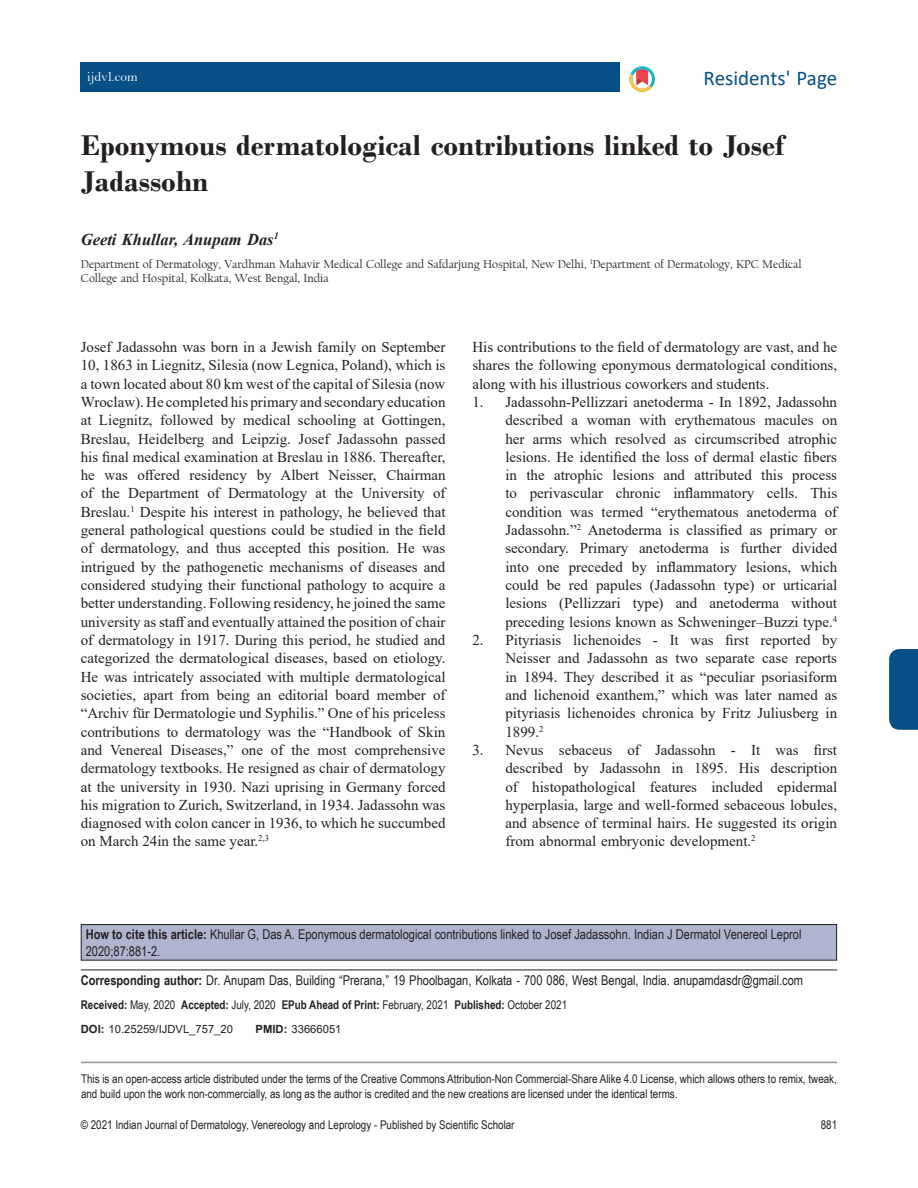
<style>
.page{position:relative;width:918px;height:1188px;background:#fff}
.page>*{position:absolute;margin:0;border:0;box-sizing:border-box;transform-origin:0 0}
.AT{font:700 30px/36px "Bodoni";color:#231f20}
.AH{font:21px "Calibri";color:#065086}
.AU{font:italic 700 16.5px "Times New Roman";color:#231f20}
.TX{font:15px/18.3px "Times New Roman";color:#231f20;text-align:justify}
.L{font:15px/18.3px "Times New Roman";color:#231f20;text-align:justify}
.HTC{font:13.5px/16.5px "Arial Narrow";color:#231f20}
.N_ADD{font:13.5px "Arial Narrow";color:#231f20}
.WEB_LINK{font:13.5px "Bell";color:#fff}
.CR{font:12px/15px "Arial Narrow";color:#231f20}
.AFF{font:12px/14.4px "Californian FB";color:#231f20}
.N_HIS{font:700 12px "Arial Narrow";color:#231f20}
.RF_Verso{font:12px "Arial Narrow";color:#231f20}
.Folio_Recto{font:12px "Arial Narrow";color:#231f20}
.N_DOI{font:11.25px "Arial";color:#231f20}
.s1{font-weight:700}
.s2{font-weight:400}
</style>
<div class="page">
<div style="left:889px;top:649px;width:29px;height:81px;background:#065086"></div>
<div style="left:81px;top:62px;width:539px;height:30px;background:#065086"></div>
<svg style="left:629px;top:66px;width:26px;height:26px"></svg>
<div style="left:81px;top:925px;width:756px;height:35px;background:#afb5ce"></div>
<div style="left:81px;top:924px;width:756px;height:37px;border:1px solid #231f20"></div>
<hr style="left:81px;top:1062px;width:756px;height:1px;background:#939598">
<hr style="left:81px;top:970px;width:756px;height:1px;background:#231f20">
<p class="WEB_LINK" style="left:87px;top:69px;width:52px">ijdvl.com</p>
<p class="AH" style="left:704px;top:63px;width:135px">Residents' Page</p>
<p class="AT" style="left:81px;top:127px;width:705px">Eponymous dermatological contributions linked to Josef<br>Jadassohn</p>
<p class="AU" style="left:81px;top:228px;width:199px">Geeti Khullar, Anupam Das<sup>1</sup></p>
<p class="AFF" style="left:81px;top:257px;width:722px">Department of Dermatology, Vardhman Mahavir Medical College and Safdarjung Hospital, New Delhi, <sup>1</sup>Department of Dermatology, KPC Medical<br>College and Hospital, Kolkata, West Bengal, India</p>
<p class="TX" style="left:81px;top:337px;width:366px">Josef Jadassohn was born in a Jewish family on September 10, 1863 in Liegnitz, Silesia (now Legnica, Poland), which is a town located about 80 km west of the capital of Silesia (now Wroclaw). He completed his primary and secondary education at Liegnitz, followed by medical schooling at Gottingen, Breslau, Heidelberg and Leipzig. Josef Jadassohn passed his final medical examination at Breslau in 1886. Thereafter, he was offered residency by Albert Neisser, Chairman of the Department of Dermatology at the University of Breslau.<sup>1</sup> Despite his interest in pathology, he believed that general pathological questions could be studied in the field of dermatology, and thus accepted this position. He was intrigued by the pathogenetic mechanisms of diseases and considered studying their functional pathology to acquire a better understanding. Following residency, he joined the same university as staff and eventually attained the position of chair of dermatology in 1917. During this period, he studied and categorized the dermatological diseases, based on etiology.<br>He was intricately associated with multiple dermatological societies, apart from being an editorial board member of “Archiv für Dermatologie und Syphilis.” One of his priceless contributions to dermatology was the “Handbook of Skin and Venereal Diseases,” one of the most comprehensive dermatology textbooks. He resigned as chair of dermatology at the university in 1930. Nazi uprising in Germany forced his migration to Zurich, Switzerland, in 1934. Jadassohn was diagnosed with colon cancer in 1936, to which he succumbed on March 24in the same year.<sup>2,3</sup></p>
<p class="TX" style="left:472px;top:337px;width:366px">His contributions to the field of dermatology are vast, and he shares the following eponymous dermatological conditions, along with his illustrious coworkers and students.</p>
<p class="L" style="left:505px;top:392px;width:333px;text-indent:-33px">1. Jadassohn‑Pellizzari anetoderma ‑ In 1892, Jadassohn described a woman with erythematous macules on her arms which resolved as circumscribed atrophic lesions. He identified the loss of dermal elastic fibers in the atrophic lesions and attributed this process to perivascular chronic inflammatory cells. This condition was termed “erythematous anetoderma of Jadassohn.”<sup>2</sup> Anetoderma is classified as primary or secondary. Primary anetoderma is further divided into one preceded by inflammatory lesions, which could be red papules (Jadassohn type) or urticarial lesions (Pellizzari type) and anetoderma without preceding lesions known as Schweninger–Buzzi type.<sup>4</sup></p>
<p class="L" style="left:472px;top:630px;width:176px">2. Pityriasis lichenoides ‑</p>
<p class="L" style="left:505px;top:630px;width:333px;text-indent:164px">It was first reported by Neisser and Jadassohn as two separate case reports in 1894. They described it as “peculiar psoriasiform and lichenoid exanthem,” which was later named as pityriasis lichenoides chronica by Fritz Juliusberg in 1899.<sup>2</sup></p>
<p class="L" style="left:472px;top:740px;width:252px">3. Nevus sebaceus of Jadassohn ‑</p>
<p class="L" style="left:505px;top:740px;width:333px;text-indent:246px">It was first described by Jadassohn in 1895. His description of histopathological features included epidermal hyperplasia, large and well‑formed sebaceous lobules, and absence of terminal hairs. He suggested its origin from abnormal embryonic development.<sup>2</sup></p>
<p class="HTC" style="left:86px;top:926px;width:717px"><span class="s1">How to cite this article:</span> Khullar G, Das A. Eponymous dermatological contributions linked to Josef Jadassohn. Indian J Dermatol Venereol Leprol<br>2020;87:881-2.</p>
<p class="N_ADD" style="left:81px;top:971px;width:724px"><span class="s1">Corresponding author:</span> Dr. Anupam Das, Building “Prerana,” 19 Phoolbagan, Kolkata ‑ 700 086, West Bengal, India. anupamdasdr@gmail.com</p>
<p class="N_HIS" style="left:81px;top:996px;width:488px">Received: <span class="s2">May, 2020</span> Accepted: <span class="s2">July, 2020</span> EPub Ahead of Print: <span class="s2">February, 2021</span> Published: <span class="s2">October 2021</span></p>
<p class="N_DOI" style="left:81px;top:1021px;width:154px"><span class="s1">DOI:</span> 10.25259/IJDVL_757_20</p>
<p class="N_DOI" style="left:256px;top:1021px;width:87px"><span class="s1">PMID:</span> 33666051</p>
<p class="CR" style="left:81px;top:1070px;width:757px">This is an open-access article distributed under the terms of the Creative Commons Attribution-Non Commercial-Share Alike 4.0 License, which allows others to remix, tweak, and build upon the work non-commercially, as long as the author is credited and the new creations are licensed under the identical terms.</p>
<p class="RF_Verso" style="left:81px;top:1116px;width:435px">© 2021 Indian Journal of Dermatology, Venereology and Leprology - Published by Scientific Scholar</p>
<p class="Folio_Recto" style="left:821px;top:1116px;width:18px">881</p>
</div>
